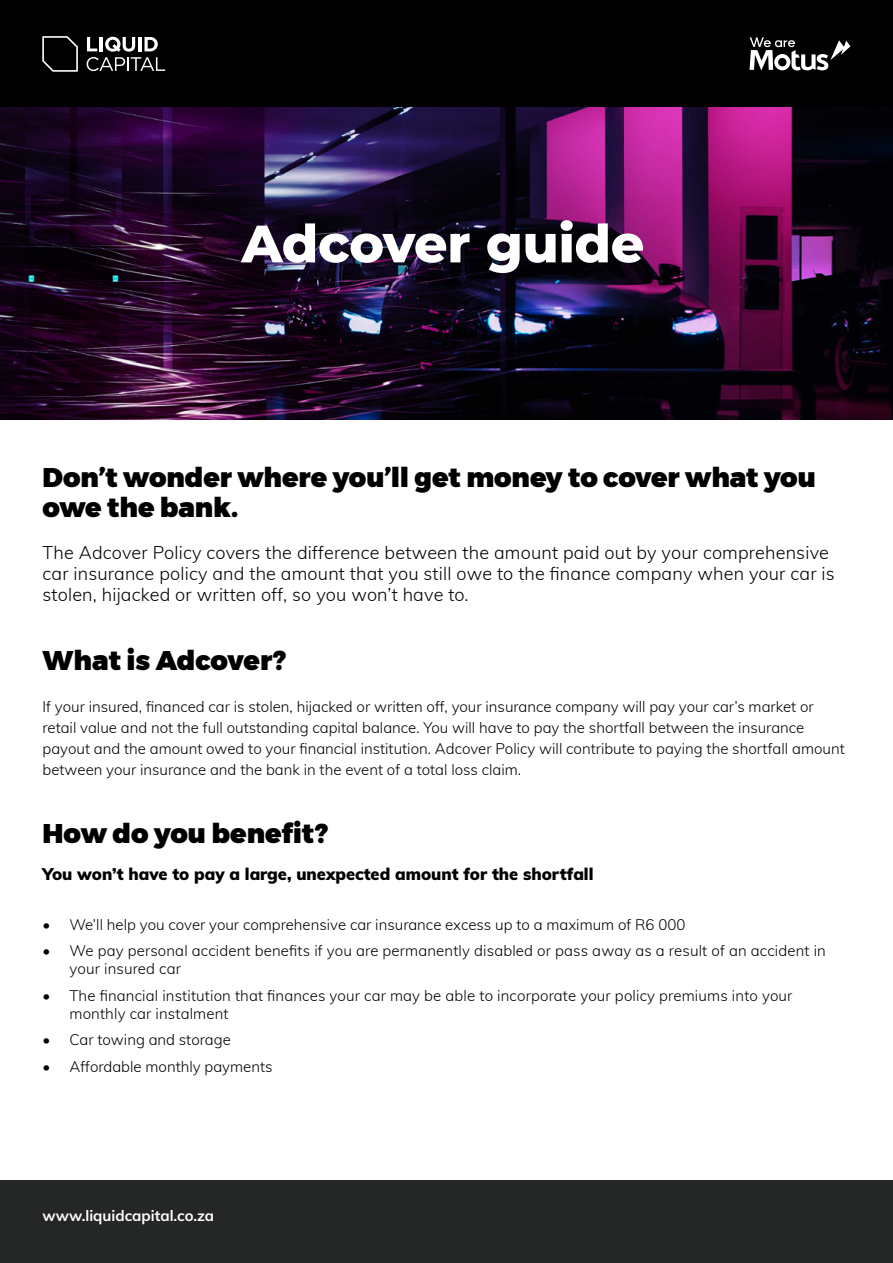
<style>
.page{position:relative;width:893px;height:1263px;background:#fff}
.page>*{position:absolute;margin:0;border:0;box-sizing:border-box;transform-origin:0 0}
.t1{font:800 52.5px "Montserrat";letter-spacing:-.01em;color:#fff}
.t2{font:900 27px/30px "Montserrat";letter-spacing:-.005em;color:#000}
.t3{font:300 18px/21px "Muli";letter-spacing:.01em;color:#000}
.t4{font:900 16.5px "Muli";color:#000}
.t5{font:300 15px/21px "Muli";color:#000}
.t6{font:700 15px "Muli";color:#fff}
.s1{font-weight:400}
</style>
<div class="page">
<img style="left:0;top:106px;width:893px;height:313px">
<div style="left:0;top:0;width:893px;height:106px;background:#000"></div>
<div style="left:0;top:1180px;width:893px;height:83px;background:#252626"></div>
<svg style="left:749px;top:37px;width:101px;height:33px"></svg>
<svg style="left:87px;top:37px;width:78px;height:34px"></svg>
<svg style="left:42px;top:36px;width:36px;height:36px"></svg>
<h1 class="t1" style="left:241px;top:205px;width:404px">Adcover guide</h1>
<h2 class="t2" style="left:43px;top:463px;width:775px">Don’t wonder where you’ll get money to cover what you owe the bank.</h2>
<p class="t3" style="left:43px;top:541px;width:794px">The Adcover Policy covers the difference between the amount paid out by your comprehensive car insurance policy and the amount that you still owe to the finance company when your car is stolen, hijacked or written off, so you won’t have to.</p>
<h2 class="t2" style="left:43px;top:645px;width:245px">What is Adcover?</h2>
<p class="t5" style="left:43px;top:695px;width:804px">If your insured, financed car is stolen, hijacked or written off, your insurance company will pay your car’s market or retail value and not the full outstanding capital balance. You will have to pay the shortfall between the insurance payout and the amount owed to your financial institution. Adcover Policy will contribute to paying the shortfall amount between your insurance and the bank in the event of a total loss claim.</p>
<h2 class="t2" style="left:43px;top:819px;width:287px">How do you benefit?</h2>
<p class="t4" style="left:43px;top:861px;width:552px">You won’t have to pay a large, unexpected amount for the shortfall</p>
<p class="t5" style="left:43px;top:913px;width:644px"><span class="s1">•</span> We’ll help you cover your comprehensive car insurance excess up to a maximum of R6 000</p>
<p class="t5" style="left:70px;top:941px;width:758px;line-height:18px;text-indent:-27px"><span class="s1">•</span> We pay personal accident benefits if you are permanently disabled or pass away as a result of an accident in your insured car</p>
<p class="t5" style="left:70px;top:985px;width:724px;line-height:18px;text-indent:-27px"><span class="s1">•</span> The financial institution that finances your car may be able to incorporate your policy premiums into your monthly car instalment</p>
<p class="t5" style="left:43px;top:1028px;width:190px"><span class="s1">•</span> Car towing and storage</p>
<p class="t5" style="left:43px;top:1055px;width:231px"><span class="s1">•</span> Affordable monthly payments</p>
<p class="t6" style="left:43px;top:1204px;width:173px">www.liquidcapital.co.za</p>
</div>
